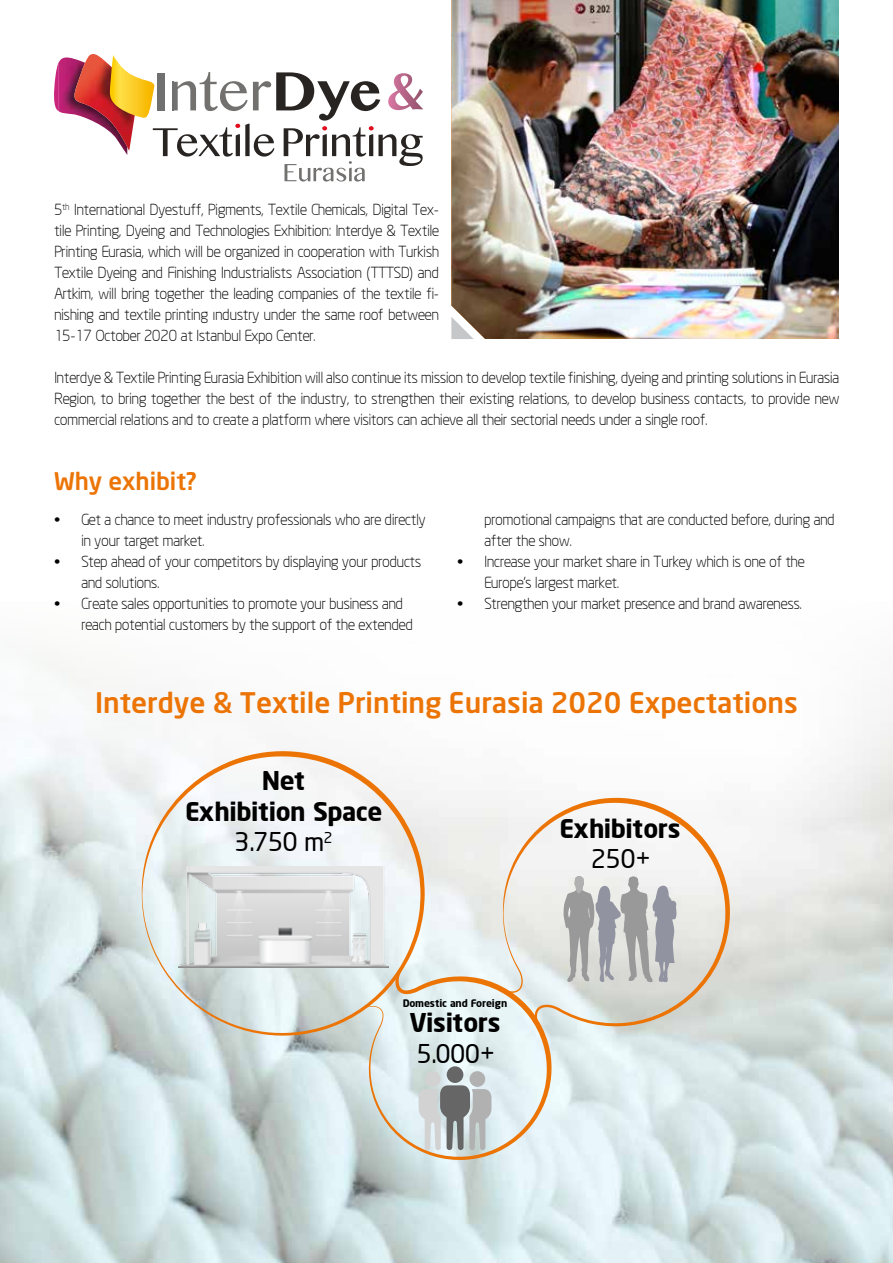
<style>
.page{position:relative;width:893px;height:1263px;background:#fff}
.page>*{position:absolute;margin:0;border:0;box-sizing:border-box;transform-origin:0 0}
.t1{font:28.05px "Neo Sans Medium TR";color:#ec7405}
.t2{font:700 25.35px/30.5px "Neo Sans";color:#000;text-align:center}
.t3{font:25.35px "Neo Sans";color:#000}
.t4{font:24px "Neo Sans Medium TR";color:#ec7405}
.t5{font:300 15px/21px "Neo Sans";color:#000}
.t6{font:700 10.2px "Neo Sans";color:#000}
.s1{font-weight:400}
</style>
<div class="page">
<img style="left:0;top:661px;width:893px;height:602px">
<svg style="left:502px;top:798px;width:228px;height:228px"></svg>
<svg style="left:364px;top:967px;width:187px;height:193px;background:#d8dcd7"></svg>
<svg style="left:142px;top:751px;width:283px;height:284px"></svg>
<img style="left:54px;top:64px;width:4px;height:47px">
<img style="left:58px;top:57px;width:14px;height:58px">
<img style="left:72px;top:54px;width:36px;height:77px">
<svg style="left:108px;top:55px;width:315px;height:127px"></svg>
<img style="left:451px;top:0;width:388px;height:339px">
<svg style="left:451px;top:317px;width:23px;height:22px"></svg>
<p class="t5" style="left:54px;top:199px;width:386px;text-align:justify">5<sup>th</sup> International Dyestuff, Pigments, Textile Chemicals, Digital Tex&shy;tile Printing, Dyeing and Technologies Exhibition: Interdye &amp; Textile Printing Eurasia, which will be organized in cooperation with Turkish Textile Dyeing and Finishing Industrialists Association (TTTSD) and Artkim, will bring together the leading companies of the textile fi&shy;nishing and textile printing ındustry under the same roof between 15-17 October 2020 at Istanbul Expo Center.</p>
<p class="t5" style="left:54px;top:367px;width:786px;text-align:justify">Interdye &amp; Textile Printing Eurasia Exhibition will also continue its mission to develop textile finishing, dyeing and printing solutions in Eurasia Region, to bring together the best of the industry, to strengthen their existing relations, to develop business contacts, to provide new commercial relations and to create a platform where visitors can achieve all their sectorial needs under a single roof.</p>
<h3 class="t4" style="left:54px;top:466px;width:144px">Why exhibit?</h3>
<p class="t5" style="left:81px;top:508px;width:346px;text-indent:-27px">• Get a chance to meet industry professionals who are directly in your target market.</p>
<p class="t5" style="left:81px;top:550px;width:341px;text-indent:-27px">• Step ahead of your competitors by displaying your products and solutions.</p>
<p class="t5" style="left:81px;top:592px;width:333px;text-indent:-27px">• Create sales opportunities to promote your business and reach potential customers by the support of the extended</p>
<p class="t5" style="left:484px;top:508px;width:352px">promotional campaigns that are conducted before, during and after the show.</p>
<p class="t5" style="left:484px;top:550px;width:322px;text-indent:-27px">• Increase your market share in Turkey which is one of the<br>Europe’s largest market.</p>
<p class="t5" style="left:457px;top:592px;width:346px">• Strengthen your market presence and brand awareness.</p>
<h1 class="t1" style="left:95px;top:685px;width:704px">Interdye &amp; Textile Printing Eurasia 2020 Expectations</h1>
<h2 class="t2" style="left:185px;top:765px;width:198px">Net<br>Exhibition Space<br><span class="s1">3.750 m</span><sup>2</sup></h2>
<p class="t6" style="left:403px;top:997px;width:106px">Domestic and Foreign</p>
<h2 class="t2" style="left:410px;top:1007px;width:92px">Visitors</h2>
<h2 class="t3" style="left:417px;top:1038px;width:78px">5.000+</h2>
<h2 class="t2" style="left:559px;top:813px;width:122px">Exhibitors</h2>
<h2 class="t3" style="left:591px;top:843px;width:59px">250+</h2>
</div>
